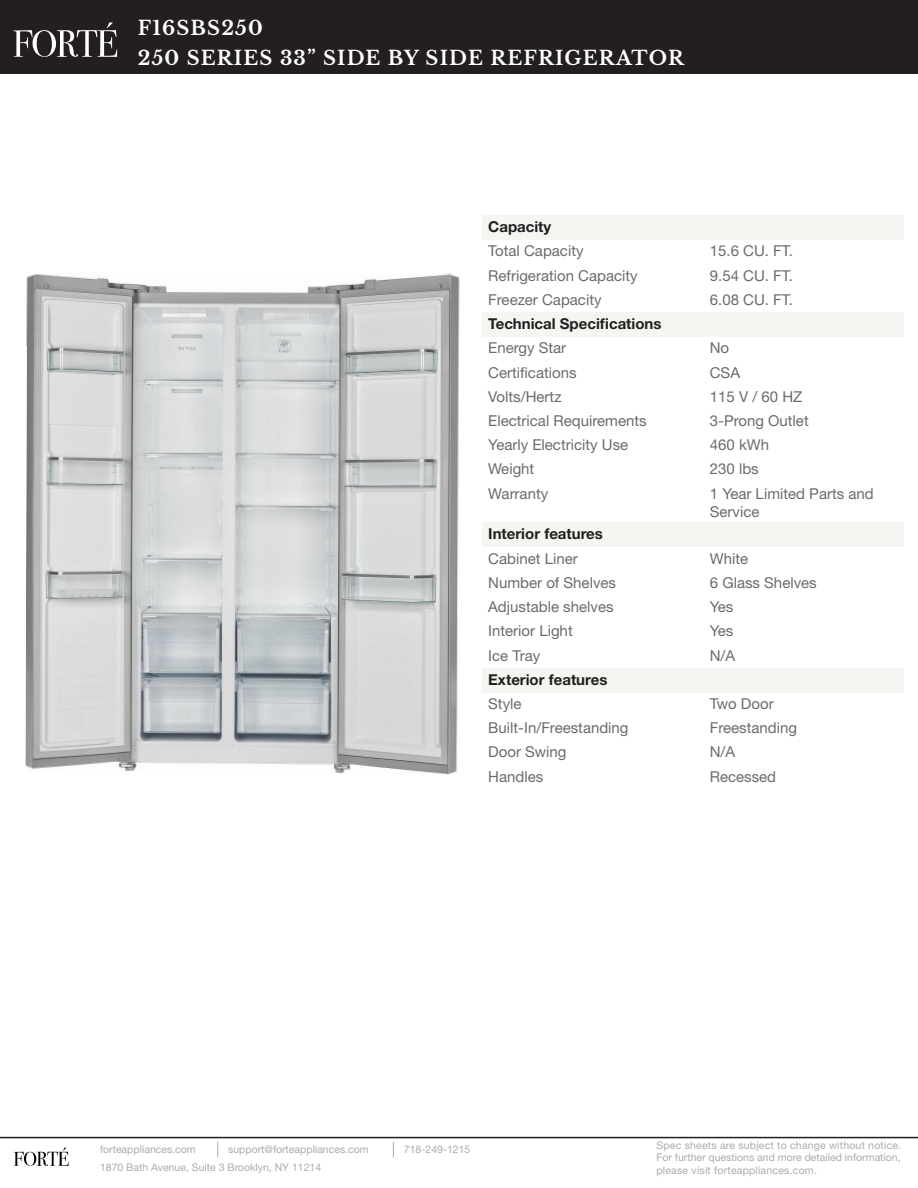
<style>
.page{position:relative;width:918px;height:1188px;background:#fff}
.page>*{position:absolute;margin:0;border:0;box-sizing:border-box;transform-origin:0 0}
.t1{font:700 19.5px/29.4px "Libre Baskerville";letter-spacing:.06em;color:#fff}
.t2{font:15px/18px "Helvetica Neue LT Std";color:#6c6a6d}
.t3{font:700 15px "Helvetica Neue LT Std";color:#231f20}
.t4{font:10.5px/12.6px "Helvetica Neue LT Std";color:#adaaae;text-align:justify}
</style>
<div class="page">
<div style="left:0;top:0;width:918px;height:73px;background:#231f20"></div>
<svg style="left:14px;top:22px;width:103px;height:35px"></svg>
<img style="left:25px;top:273px;width:435px;height:501px">
<hr style="left:0;top:1137px;width:918px;height:1px;background:#231f20">
<svg style="left:217px;top:1142px;width:1px;height:15px"></svg>
<svg style="left:393px;top:1142px;width:1px;height:15px"></svg>
<svg style="left:14px;top:1148px;width:55px;height:18px"></svg>
<div style="left:482px;top:215px;width:422px;height:25px;background:#f5f6f1"></div>
<div style="left:482px;top:312px;width:422px;height:25px;background:#f5f6f1"></div>
<div style="left:482px;top:523px;width:422px;height:24px;background:#f5f6f1"></div>
<div style="left:482px;top:668px;width:422px;height:24px;background:#f5f6f1"></div>
<p class="t1" style="left:138px;top:14px;width:548px">F16SBS250<br>250 SERIES 33” SIDE BY SIDE REFRIGERATOR</p>
<p class="t3" style="left:488px;top:218px;width:65px">Capacity</p>
<p class="t2" style="left:488px;top:242px;width:97px">Total Capacity</p>
<p class="t2" style="left:710px;top:242px;width:85px">15.6 CU. FT.</p>
<p class="t2" style="left:488px;top:266px;width:151px">Refrigeration Capacity</p>
<p class="t2" style="left:710px;top:266px;width:85px">9.54 CU. FT.</p>
<p class="t2" style="left:488px;top:290px;width:115px">Freezer Capacity</p>
<p class="t2" style="left:710px;top:290px;width:85px">6.08 CU. FT.</p>
<p class="t3" style="left:488px;top:314px;width:175px">Technical Specifications</p>
<p class="t2" style="left:488px;top:339px;width:79px">Energy Star</p>
<p class="t2" style="left:710px;top:339px;width:21px">No</p>
<p class="t2" style="left:488px;top:363px;width:90px">Certifications</p>
<p class="t2" style="left:710px;top:363px;width:32px">CSA</p>
<p class="t2" style="left:488px;top:387px;width:75px">Volts/Hertz</p>
<p class="t2" style="left:710px;top:387px;width:94px">115 V / 60 HZ</p>
<p class="t2" style="left:488px;top:411px;width:160px">Electrical Requirements</p>
<p class="t2" style="left:710px;top:411px;width:100px">3-Prong Outlet</p>
<p class="t2" style="left:488px;top:436px;width:141px">Yearly Electricity Use</p>
<p class="t2" style="left:710px;top:436px;width:61px">460 kWh</p>
<p class="t2" style="left:488px;top:460px;width:48px">Weight</p>
<p class="t2" style="left:710px;top:460px;width:50px">230 lbs</p>
<p class="t2" style="left:488px;top:484px;width:61px">Warranty</p>
<p class="t2" style="left:710px;top:484px;width:165px">1 Year Limited Parts and<br>Service</p>
<p class="t3" style="left:488px;top:525px;width:116px">Interior features</p>
<p class="t2" style="left:488px;top:549px;width:91px">Cabinet Liner</p>
<p class="t2" style="left:710px;top:549px;width:40px">White</p>
<p class="t2" style="left:488px;top:573px;width:129px">Number of Shelves</p>
<p class="t2" style="left:710px;top:573px;width:108px">6 Glass Shelves</p>
<p class="t2" style="left:488px;top:598px;width:127px">Adjustable shelves</p>
<p class="t2" style="left:710px;top:598px;width:25px">Yes</p>
<p class="t2" style="left:488px;top:622px;width:86px">Interior Light</p>
<p class="t2" style="left:710px;top:622px;width:25px">Yes</p>
<p class="t2" style="left:488px;top:646px;width:53px">Ice Tray</p>
<p class="t2" style="left:710px;top:646px;width:27px">N/A</p>
<p class="t3" style="left:488px;top:670px;width:121px">Exterior features</p>
<p class="t2" style="left:488px;top:694px;width:35px">Style</p>
<p class="t2" style="left:710px;top:694px;width:65px">Two Door</p>
<p class="t2" style="left:488px;top:719px;width:142px">Built-In/Freestanding</p>
<p class="t2" style="left:710px;top:719px;width:89px">Freestanding</p>
<p class="t2" style="left:488px;top:743px;width:80px">Door Swing</p>
<p class="t2" style="left:710px;top:743px;width:27px">N/A</p>
<p class="t2" style="left:488px;top:767px;width:57px">Handles</p>
<p class="t2" style="left:710px;top:767px;width:68px">Recessed</p>
<p class="t4" style="left:100px;top:1143px;width:97px">forteappliances.com</p>
<p class="t4" style="left:228px;top:1143px;width:142px">support@forteappliances.com</p>
<p class="t4" style="left:404px;top:1143px;width:68px">718-249-1215</p>
<p class="t4" style="left:100px;top:1161px;width:223px">1870 Bath Avenue, Suite 3 Brooklyn, NY 11214</p>
<p class="t4" style="left:656px;top:1139px;width:246px">Spec sheets are subject to change without notice.<br>For further questions and more detailed information, please visit forteappliances.com.</p>
</div>
